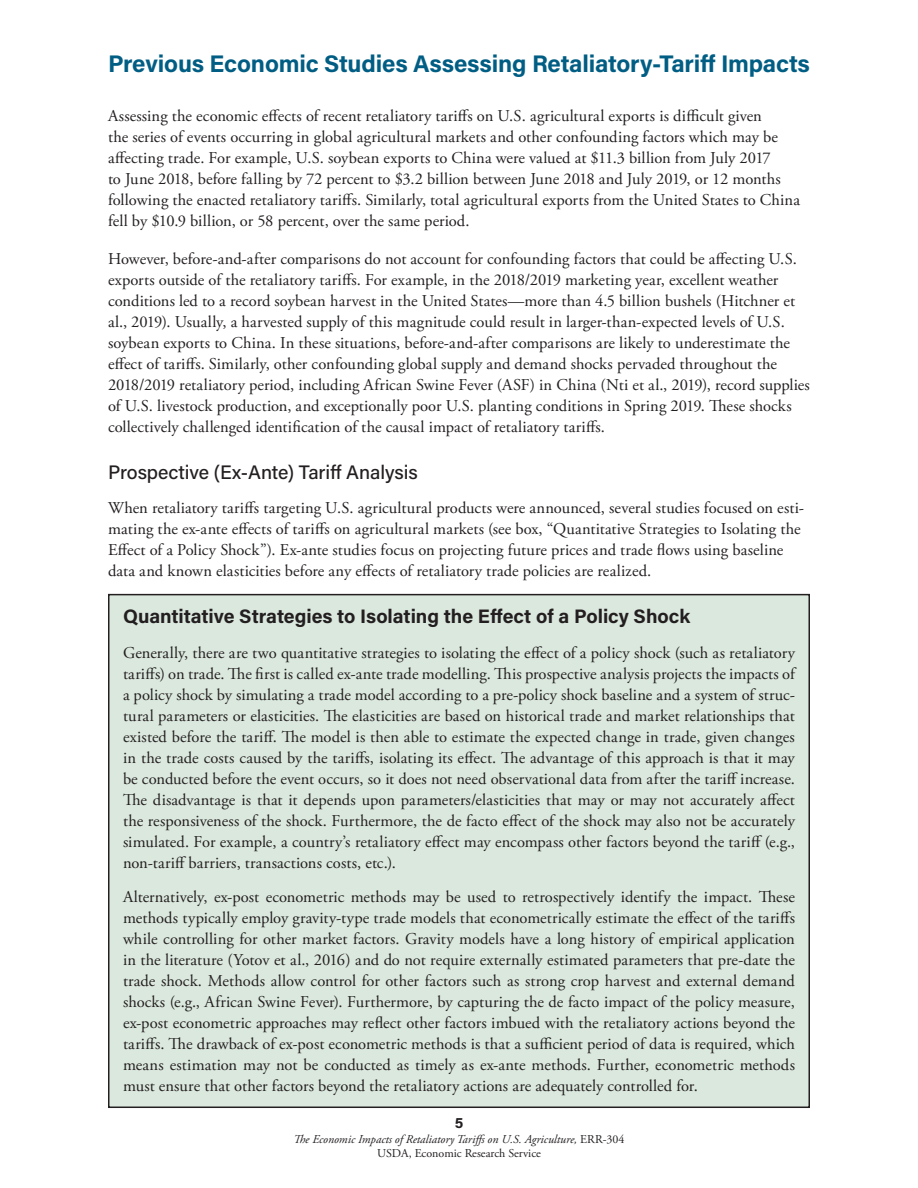
<style>
.page{position:relative;width:918px;height:1188px;background:#fff}
.page>*{position:absolute;margin:0;border:0;box-sizing:border-box;transform-origin:0 0}
.H1_-_Add_Chapters{font:700 24px "Acumin Pro";letter-spacing:-.005em;color:#005d83}
.P-Box_Title{font:700 19.5px "Acumin Pro";color:#231f20}
.t1{font:500 19.5px "Acumin Pro";letter-spacing:-.005em;color:#231f20}
.P_-_Box_Text{font:16.5px/21px "Adobe Garamond Pro";letter-spacing:.005em;color:#231f20;text-align:justify}
.P_-_Body_Text{font:16.5px/21px "Adobe Garamond Pro";letter-spacing:.005em;color:#231f20}
.t2{font:700 15px "Acumin Pro";color:#231f20}
.t3{font:italic 12px/14.4px "Adobe Garamond Pro";color:#231f20;text-align:center}
.s1{font-style:normal}
</style>
<div class="page">
<div style="left:109px;top:595px;width:700px;height:512px;background:#dbe8de"></div>
<img style="left:230px;top:593px;width:458px;height:3px">
<h1 class="H1_-_Add_Chapters" style="left:108px;top:46px;width:703px">Previous Economic Studies Assessing Retaliatory-Tariff Impacts</h1>
<p class="P_-_Body_Text" style="left:108px;top:106px;width:694px">Assessing the economic effects of recent retaliatory tariffs on U.S. agricultural exports is difficult given<br>the series of events occurring in global agricultural markets and other confounding factors which may be affecting trade. For example, U.S. soybean exports to China were valued at $11.3 billion from July 2017<br>to June 2018, before falling by 72 percent to $3.2 billion between June 2018 and July 2019, or 12 months following the enacted retaliatory tariffs. Similarly, total agricultural exports from the United States to China fell by $10.9 billion, or 58 percent, over the same period.</p>
<p class="P_-_Body_Text" style="left:108px;top:249px;width:703px">However, before-and-after comparisons do not account for confounding factors that could be affecting U.S. exports outside of the retaliatory tariffs. For example, in the 2018/2019 marketing year, excellent weather conditions led to a record soybean harvest in the United States—more than 4.5 billion bushels (Hitchner et al., 2019). Usually, a harvested supply of this magnitude could result in larger-than-expected levels of U.S. soybean exports to China. In these situations, before-and-after comparisons are likely to underestimate the effect of tariffs. Similarly, other confounding global supply and demand shocks pervaded throughout the 2018/2019 retaliatory period, including African Swine Fever (ASF) in China (Nti et al., 2019), record supplies of U.S. livestock production, and exceptionally poor U.S. planting conditions in Spring 2019. These shocks collectively challenged identification of the causal impact of retaliatory tariffs.</p>
<h2 class="t1" style="left:108px;top:458px;width:311px">Prospective (Ex-Ante) Tariff Analysis</h2>
<p class="P_-_Body_Text" style="left:108px;top:498px;width:698px">When retaliatory tariffs targeting U.S. agricultural products were announced, several studies focused on esti&shy;mating the ex-ante effects of tariffs on agricultural markets (see box, “Quantitative Strategies to Isolating the Effect of a Policy Shock”). Ex-ante studies focus on projecting future prices and trade flows using baseline data and known elasticities before any effects of retaliatory trade policies are realized.</p>
<h1 class="P-Box_Title" style="left:123px;top:603px;width:569px">Quantitative Strategies to Isolating the Effect of a Policy Shock</h1>
<p class="P_-_Box_Text" style="left:123px;top:643px;width:674px">Generally, there are two quantitative strategies to isolating the effect of a policy shock (such as retaliatory tariffs) on trade. The first is called ex-ante trade modelling. This prospective analysis projects the impacts of a policy shock by simulating a trade model according to a pre-policy shock baseline and a system of struc&shy;tural parameters or elasticities. The elasticities are based on historical trade and market relationships that existed before the tariff. The model is then able to estimate the expected change in trade, given changes in the trade costs caused by the tariffs, isolating its effect. The advantage of this approach is that it may be conducted before the event occurs, so it does not need observational data from after the tariff increase.<br>The disadvantage is that it depends upon parameters/elasticities that may or may not accurately affect the responsiveness of the shock. Furthermore, the de facto effect of the shock may also not be accurately simulated. For example, a country’s retaliatory effect may encompass other factors beyond the tariff (e.g., non-tariff barriers, transactions costs, etc.).</p>
<p class="P_-_Box_Text" style="left:123px;top:887px;width:674px">Alternatively, ex-post econometric methods may be used to retrospectively identify the impact. These methods typically employ gravity-type trade models that econometrically estimate the effect of the tariffs while controlling for other market factors. Gravity models have a long history of empirical application in the literature (Yotov et al., 2016) and do not require externally estimated parameters that pre-date the trade shock. Methods allow control for other factors such as strong crop harvest and external demand shocks (e.g., African Swine Fever). Furthermore, by capturing the de facto impact of the policy measure, ex-post econometric approaches may reflect other factors imbued with the retaliatory actions beyond the tariffs. The drawback of ex-post econometric methods is that a sufficient period of data is required, which means estimation may not be conducted as timely as ex-ante methods. Further, econometric methods must ensure that other factors beyond the retaliatory actions are adequately controlled for.</p>
<p class="t2" style="left:455px;top:1112px;width:10px">5</p>
<p class="t3" style="left:293px;top:1132px;width:333px">The Economic Impacts of Retaliatory Tariffs on U.S. Agriculture, <span class="s1">ERR-304<br>USDA, Economic Research Service</span></p>
</div>
